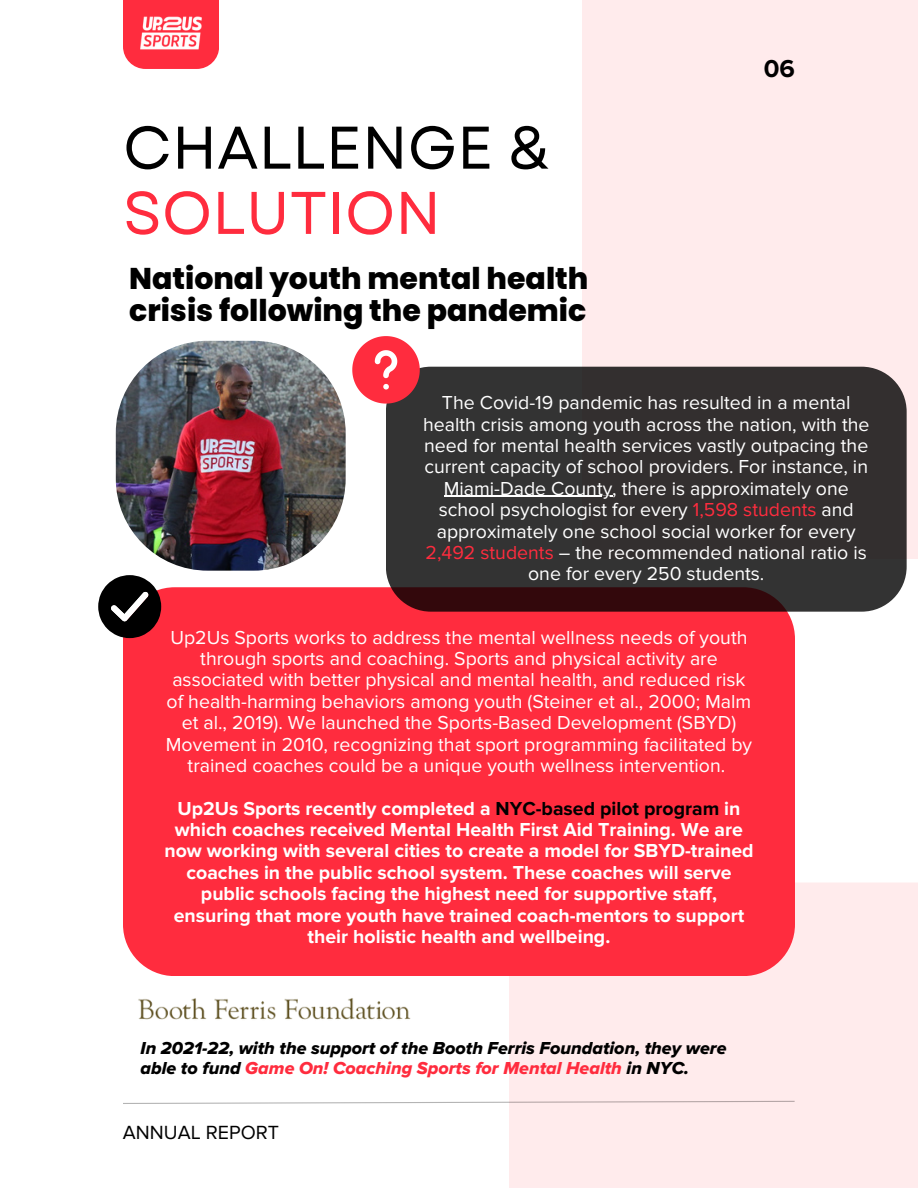
<style>
.page{position:relative;width:918px;height:1188px;background:#fff}
.page>*{position:absolute;margin:0;border:0;box-sizing:border-box;transform-origin:0 0}
.t1{font:60px/65.2px "Garet";color:#000}
.t2{font:800 30px/32.7px "Poppins";color:#000}
.t3{font:700 25.35px "Proxima Nova";color:#000}
.t4{font:19.8px "Proxima Nova";color:#000}
.t5{font:19.5px/21.3px "Proxima Nova";color:#fff;text-align:center}
.t6{font:700 19.5px/21.3px "Proxima Nova";color:#fff;text-align:center}
.t7{font:18px/20.2px "Proxima Nova Extrabld It";color:#000}
.s1{color:#ff2c3e}
.s2{color:#000}
</style>
<div class="page">
<div style="left:509px;top:883px;width:409px;height:305px;background:#ffebec"></div>
<svg style="left:123px;top:1100px;width:672px;height:4px"></svg>
<div style="left:123px;top:587px;width:672px;height:389px;background:#ff2c3e;border-radius:52px"></div>
<div style="left:582px;top:0;width:336px;height:559px;background:#ffebec"></div>
<svg style="left:386px;top:367px;width:521px;height:245px;background:#332e2e"></svg>
<div style="left:123px;top:0;width:96px;height:69px;background:#ff2c3e"></div>
<img style="left:140px;top:16px;width:62px;height:34px">
<svg style="left:352px;top:336px;width:68px;height:68px"></svg>
<svg style="left:98px;top:575px;width:63px;height:63px"></svg>
<img style="left:138px;top:998px;width:273px;height:22px">
<hr style="left:444px;top:496px;width:168px;height:1px;background:#fff">
<img style="left:116px;top:341px;width:230px;height:230px;border-radius:92px">
<p class="t1" style="left:123px;top:115px;width:429px">CHALLENGE &amp;<br><span class="s1">SOLUTION</span></p>
<p class="t2" style="left:129px;top:262px;width:461px">National youth mental health crisis following the pandemic</p>
<p class="t3" style="left:764px;top:53px;width:33px">06</p>
<p class="t5" style="left:423px;top:393px;width:448px">The Covid-19 pandemic has resulted in a mental health crisis among youth across the nation, with the need for mental health services vastly outpacing the current capacity of school providers. For instance, in Miami-Dade County, there is approximately one school psychologist for every <span class="s1">1,598 students</span> and approximately one school social worker for every <span class="s1">2,492 students</span> – the recommended national ratio is one for every 250 students.</p>
<p class="t5" style="left:166px;top:627px;width:588px">Up2Us Sports works to address the mental wellness needs of youth through sports and coaching. Sports and physical activity are associated with better physical and mental health, and reduced risk of health-harming behaviors among youth (Steiner et al., 2000; Malm et al., 2019). We launched the Sports-Based Development (SBYD)<br>Movement in 2010, recognizing that sport programming facilitated by trained coaches could be a unique youth wellness intervention.</p>
<p class="t6" style="left:164px;top:798px;width:591px">Up2Us Sports recently completed a <span class="s2">NYC-based pilot program</span> in which coaches received Mental Health First Aid Training. We are now working with several cities to create a model for SBYD-trained coaches in the public school system. These coaches will serve public schools facing the highest need for supportive staff, ensuring that more youth have trained coach-mentors to support their holistic health and wellbeing.</p>
<p class="t7" style="left:140px;top:1038px;width:588px">In 2021-22, with the support of the Booth Ferris Foundation, they were able to fund <span class="s1">Game On! Coaching Sports for Mental Health</span> in NYC.</p>
<p class="t4" style="left:123px;top:1121px;width:158px">ANNUAL REPORT</p>
</div>
